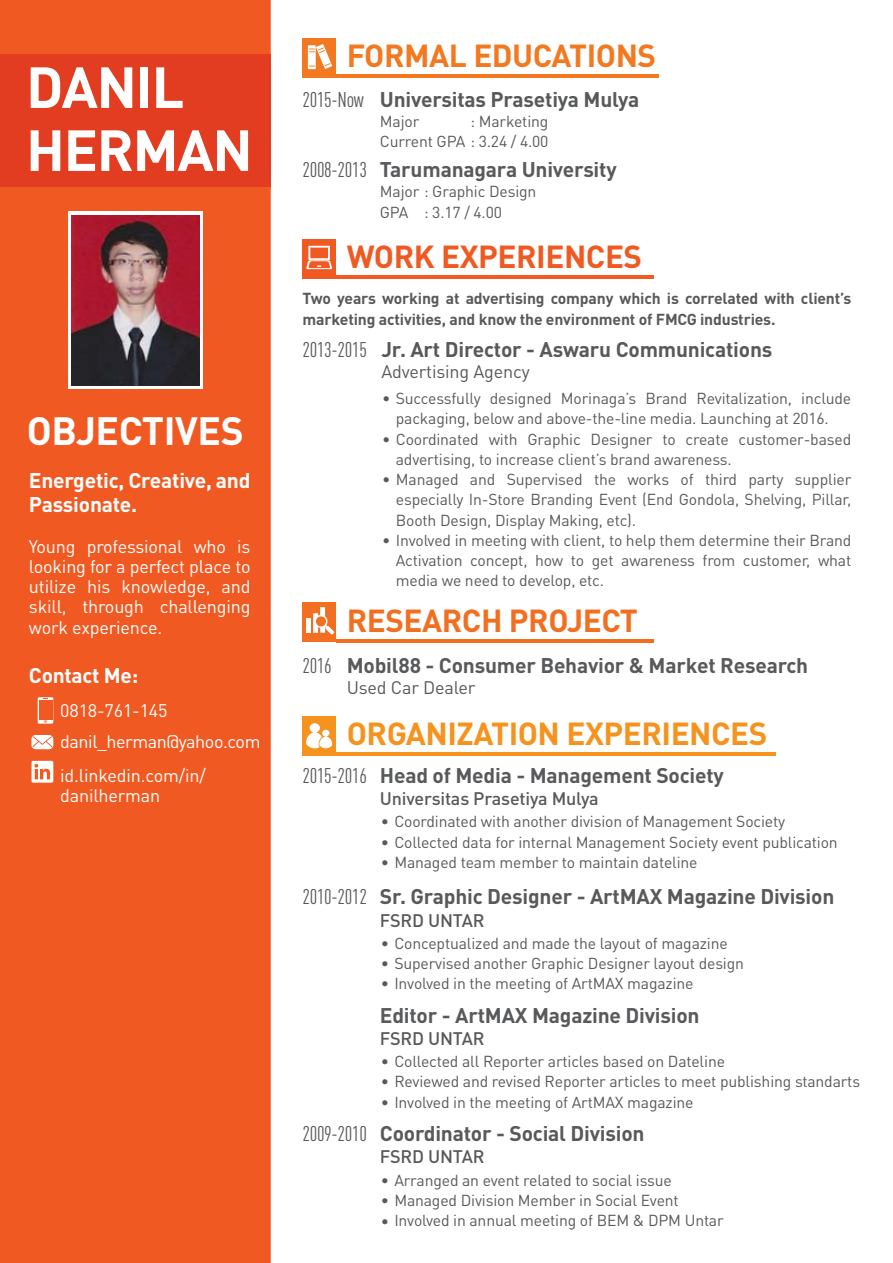
<style>
.page{position:relative;width:893px;height:1263px;background:#fff}
.page>*{position:absolute;margin:0;border:0;box-sizing:border-box;transform-origin:0 0}
.t1{font:700 57px/63px "DIN Pro";letter-spacing:-.025em;color:#fff}
.t2{font:700 39px "DIN Pro";letter-spacing:-.01em;color:#fff}
.t3{font:700 31.5px "DIN Pro";letter-spacing:-.015em;color:#f6921e}
.t4{font:700 31.5px "DIN Pro";letter-spacing:-.015em;color:#f37920}
.t5{font:700 31.5px "DIN Pro";letter-spacing:-.015em;color:#f05a22}
.t6{font:700 31.5px "DIN Pro";letter-spacing:-.015em;color:#f26f21}
.t7{font:700 21px "DIN Pro";letter-spacing:-.01em;color:#58595b}
.t8{font:700 21px/24px "DIN Pro";letter-spacing:-.01em;color:#fff}
.t9{font:21px "DIN Cond";letter-spacing:-.015em;color:#58595b}
.t10{font:18px/20.2px "DIN Pro";letter-spacing:-.01em;color:#fff}
.t11{font:500 18px "DIN Pro";letter-spacing:-.01em;color:#58595b}
.t12{font:18px "DIN Pro";letter-spacing:-.01em;color:#58595b}
.t13{font:15.75px/20.2px "DIN Pro";letter-spacing:-.01em;color:#58595b}
.t14{font:700 15.75px/20.2px "DIN Pro";letter-spacing:-.01em;color:#58595b}
.s1{font-family:"DIN Cond";font-weight:400}
</style>
<div class="page">
<hr style="left:336px;top:74px;width:323px;height:4px;background:#f37920">
<div style="left:302px;top:38px;width:34px;height:40px;background:#f37920"></div>
<svg style="left:308px;top:44px;width:24px;height:25px"></svg>
<hr style="left:336px;top:752px;width:440px;height:4px;background:#f6921e">
<div style="left:302px;top:716px;width:34px;height:40px;background:#f6921e"></div>
<svg style="left:306px;top:723px;width:26px;height:25px"></svg>
<hr style="left:336px;top:275px;width:317px;height:4px;background:#f05a22">
<div style="left:302px;top:239px;width:34px;height:40px;background:#f05a22"></div>
<svg style="left:306px;top:246px;width:26px;height:23px"></svg>
<div style="left:0;top:0;width:271px;height:1263px;background:#f05a22"></div>
<div style="left:0;top:55px;width:271px;height:132px;background:#e23d21"></div>
<svg style="left:38px;top:697px;width:15px;height:27px"></svg>
<div style="left:39px;top:700px;width:13px;height:19px;background:#f05a22"></div>
<svg style="left:31px;top:735px;width:22px;height:14px"></svg>
<svg style="left:68px;top:211px;width:135px;height:178px;background:#e2d3d6"></svg>
<img style="left:72px;top:215px;width:127px;height:170px">
<hr style="left:336px;top:639px;width:317px;height:3px;background:#f26f21">
<div style="left:302px;top:603px;width:34px;height:39px;background:#f26f21"></div>
<div style="left:306px;top:618px;width:5px;height:15px;background:#fff"></div>
<svg style="left:313px;top:607px;width:21px;height:27px"></svg>
<svg style="left:32px;top:761px;width:21px;height:22px"></svg>
<h1 class="t1" style="left:26px;top:54px;width:228px">DANIL<br>HERMAN</h1>
<h2 class="t2" style="left:27px;top:404px;width:218px">OBJECTIVES</h2>
<h3 class="t8" style="left:29px;top:468px;width:223px">Energetic, Creative, and<br>Passionate.</h3>
<p class="t10" style="left:29px;top:535px;width:223px;text-align:justify">Young professional who is looking for a perfect place to utilize his knowledge, and skill, through challenging work experience.</p>
<h3 class="t8" style="left:29px;top:663px;width:111px">Contact Me:</h3>
<p class="t10" style="left:60px;top:694px;width:202px;line-height:31.3px">0818-761-145 danil_herman@yahoo.com</p>
<p class="t10" style="left:60px;top:765px;width:147px">id.linkedin.com/in/ danilherman</p>
<h3 class="t4" style="left:347px;top:34px;width:311px">FORMAL EDUCATIONS</h3>
<h3 class="t7" style="left:302px;top:85px;width:338px"><span class="s1">2015-Now</span> Universitas Prasetiya Mulya</h3>
<p class="t13" style="left:380px;top:111px;width:170px">Major<br>Current GPA : 3.24 / 4.00</p>
<p class="t13" style="left:470px;top:110px;width:79px">: Marketing</p>
<h3 class="t7" style="left:302px;top:155px;width:316px"><span class="s1">2008-2013</span> Tarumanagara University</h3>
<p class="t13" style="left:380px;top:181px;width:158px">Major : Graphic Design<br>GPA</p>
<p class="t13" style="left:424px;top:201px;width:79px">: 3.17 / 4.00</p>
<h3 class="t5" style="left:347px;top:235px;width:297px">WORK EXPERIENCES</h3>
<p class="t14" style="left:302px;top:288px;width:550px">Two years working at advertising company which is correlated with client’s marketing activities, and know the environment of FMCG industries.</p>
<h3 class="t7" style="left:302px;top:335px;width:471px"><span class="s1">2013-2015</span> Jr. Art Director - Aswaru Communications</h3>
<p class="t12" style="left:381px;top:359px;width:150px">Advertising Agency</p>
<p class="t13" style="left:382px;top:388px;width:470px;text-align:center">• Successfully designed Morinaga’s Brand Revitalization, include packaging, below and above-the-line media. Launching at 2016.</p>
<p class="t13" style="left:396px;top:428px;width:457px;text-indent:-14px">• Coordinated with Graphic Designer to create customer-based advertising, to increase client’s brand awareness.</p>
<p class="t13" style="left:396px;top:469px;width:457px;text-align:justify;text-indent:-14px">• Managed and Supervised the works of third party supplier especially In-Store Branding Event (End Gondola, Shelving, Pillar, Booth Design, Display Making, etc).</p>
<p class="t13" style="left:396px;top:529px;width:457px;text-align:justify;text-indent:-14px">• Involved in meeting with client, to help them determine their Brand Activation concept, how to get awareness from customer, what media we need to develop, etc.</p>
<h3 class="t9" style="left:302px;top:653px;width:31px">2016</h3>
<h3 class="t6" style="left:347px;top:599px;width:293px">RESEARCH PROJECT</h3>
<h3 class="t7" style="left:347px;top:651px;width:463px">Mobil88 - Consumer Behavior &amp; Market Research</h3>
<p class="t12" style="left:347px;top:675px;width:130px">Used Car Dealer</p>
<h3 class="t3" style="left:347px;top:712px;width:422px">ORGANIZATION EXPERIENCES</h3>
<h3 class="t9" style="left:302px;top:763px;width:66px">2015-2016</h3>
<h3 class="t9" style="left:302px;top:884px;width:66px">2010-2012</h3>
<h3 class="t7" style="left:380px;top:761px;width:346px">Head of Media - Management Society</h3>
<p class="t11" style="left:380px;top:786px;width:220px">Universitas Prasetiya Mulya</p>
<p class="t13" style="left:381px;top:811px;width:406px">• Coordinated with another division of Management Society</p>
<p class="t13" style="left:381px;top:831px;width:458px">• Collected data for internal Management Society event publication</p>
<p class="t13" style="left:381px;top:851px;width:318px">• Managed team member to maintain dateline</p>
<h3 class="t7" style="left:380px;top:882px;width:456px">Sr. Graphic Designer - ArtMAX Magazine Division</h3>
<p class="t11" style="left:380px;top:908px;width:106px">FSRD UNTAR</p>
<p class="t13" style="left:381px;top:932px;width:348px">• Conceptualized and made the layout of magazine</p>
<p class="t13" style="left:381px;top:952px;width:365px">• Supervised another Graphic Designer layout design</p>
<p class="t13" style="left:381px;top:973px;width:314px">• Involved in the meeting of ArtMAX magazine</p>
<h3 class="t7" style="left:380px;top:1001px;width:321px">Editor - ArtMAX Magazine Division</h3>
<p class="t11" style="left:380px;top:1026px;width:106px">FSRD UNTAR</p>
<p class="t13" style="left:381px;top:1051px;width:346px">• Collected all Reporter articles based on Dateline</p>
<p class="t13" style="left:381px;top:1071px;width:481px">• Reviewed and revised Reporter articles to meet publishing standarts</p>
<p class="t13" style="left:381px;top:1091px;width:314px">• Involved in the meeting of ArtMAX magazine</p>
<h3 class="t7" style="left:302px;top:1119px;width:344px"><span class="s1">2009-2010</span> Coordinator - Social Division</h3>
<p class="t11" style="left:380px;top:1144px;width:106px">FSRD UNTAR</p>
<p class="t13" style="left:381px;top:1169px;width:292px">• Arranged an event related to social issue</p>
<p class="t13" style="left:381px;top:1190px;width:299px">• Managed Division Member in Social Event</p>
<p class="t13" style="left:381px;top:1210px;width:344px">• Involved in annual meeting of BEM &amp; DPM Untar</p>
</div>
